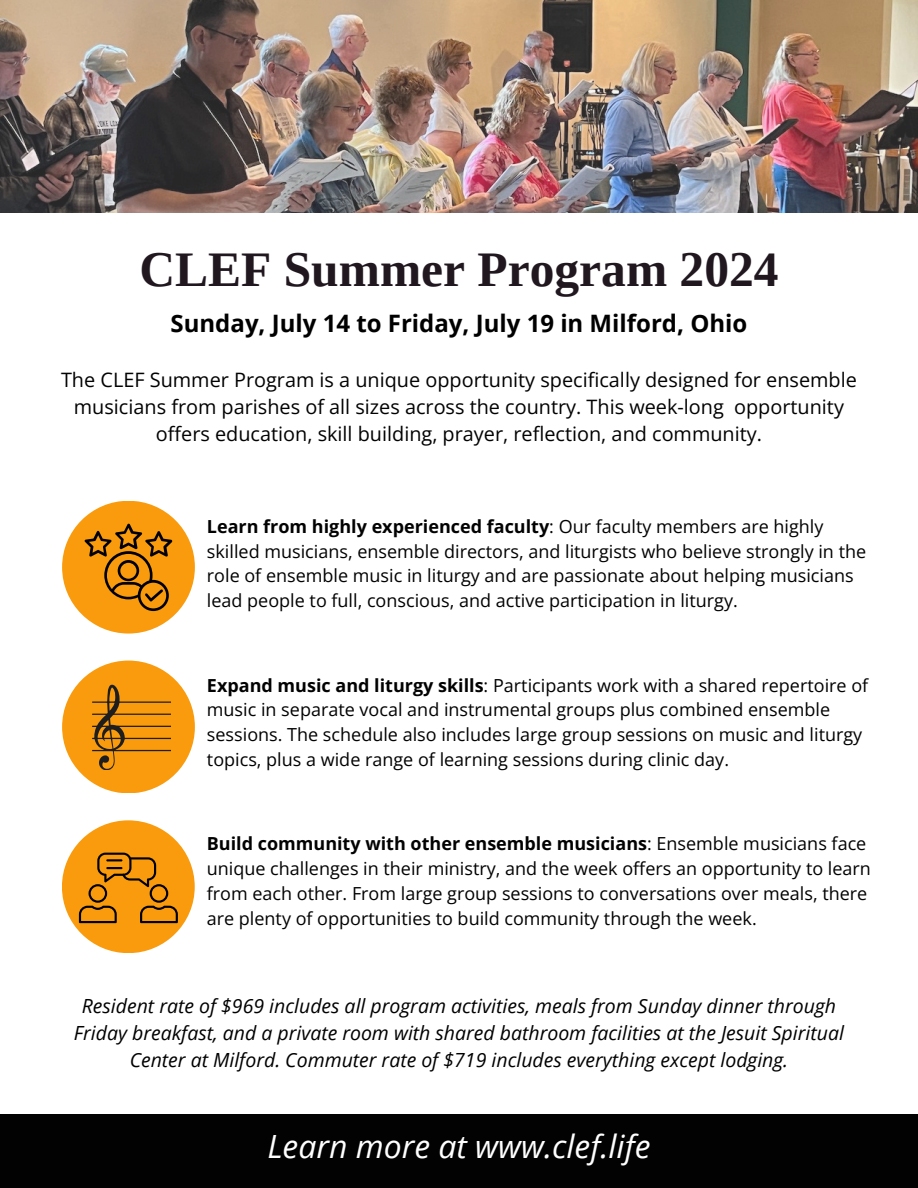
<style>
.page{position:relative;width:918px;height:1188px;background:#fff}
.page>*{position:absolute;margin:0;border:0;box-sizing:border-box;transform-origin:0 0}
.t1{font:700 49.5px "Tinos";color:#20171f}
.t2{font:italic 31.95px "Open Sans";color:#fff}
.t3{font:700 24px "Open Sans";color:#000}
.t4{font:19.95px/27px "Open Sans";color:#020202;text-align:center}
.t5{font:italic 19.5px/27px "Open Sans";color:#000;text-align:center}
.t6{font:18px/24.8px "Open Sans";color:#020202}
.s1{font-weight:700}
</style>
<div class="page">
<img style="left:0;top:0;width:917px;height:213px">
<div style="left:0;top:1114px;width:918px;height:74px;background:#020202"></div>
<div style="left:62px;top:501px;width:133px;height:133px;background:#f99b0c;border-radius:50%"></div>
<svg style="left:85px;top:523px;width:87px;height:88px"></svg>
<div style="left:62px;top:661px;width:133px;height:132px;background:#f99b0c;border-radius:50%"></div>
<svg style="left:92px;top:684px;width:79px;height:86px"></svg>
<div style="left:62px;top:820px;width:133px;height:133px;background:#f99b0c;border-radius:50%"></div>
<svg style="left:79px;top:853px;width:99px;height:70px"></svg>
<h1 class="t1" style="left:139px;top:236px;width:641px">CLEF Summer Program 2024</h1>
<h3 class="t3" style="left:171px;top:307px;width:578px">Sunday, July 14 to Friday, July 19 in Milford, Ohio</h3>
<p class="t4" style="left:61px;top:366px;width:797px">The CLEF Summer Program is a unique opportunity specifically designed for ensemble musicians from parishes of all sizes across the country. This week-long opportunity offers education, skill building, prayer, reflection, and community.</p>
<p class="t6" style="left:207px;top:514px;width:661px"><span class="s1">Learn from highly experienced faculty</span>: Our faculty members are highly skilled musicians, ensemble directors, and liturgists who believe strongly in the role of ensemble music in liturgy and are passionate about helping musicians lead people to full, conscious, and active participation in liturgy.</p>
<p class="t6" style="left:207px;top:672px;width:663px"><span class="s1">Expand music and liturgy skills</span>: Participants work with a shared repertoire of music in separate vocal and instrumental groups plus combined ensemble sessions. The schedule also includes large group sessions on music and liturgy topics, plus a wide range of learning sessions during clinic day.</p>
<p class="t6" style="left:207px;top:831px;width:666px"><span class="s1">Build community with other ensemble musicians</span>: Ensemble musicians face unique challenges in their ministry, and the week offers an opportunity to learn from each other. From large group sessions to conversations over meals, there are plenty of opportunities to build community through the week.</p>
<p class="t5" style="left:74px;top:992px;width:772px">Resident rate of $969 includes all program activities, meals from Sunday dinner through<br>Friday breakfast, and a private room with shared bathroom facilities at the Jesuit Spiritual<br>Center at Milford. Commuter rate of $719 includes everything except lodging.</p>
<h2 class="t2" style="left:267px;top:1125px;width:385px">Learn more at www.clef.life</h2>
</div>
